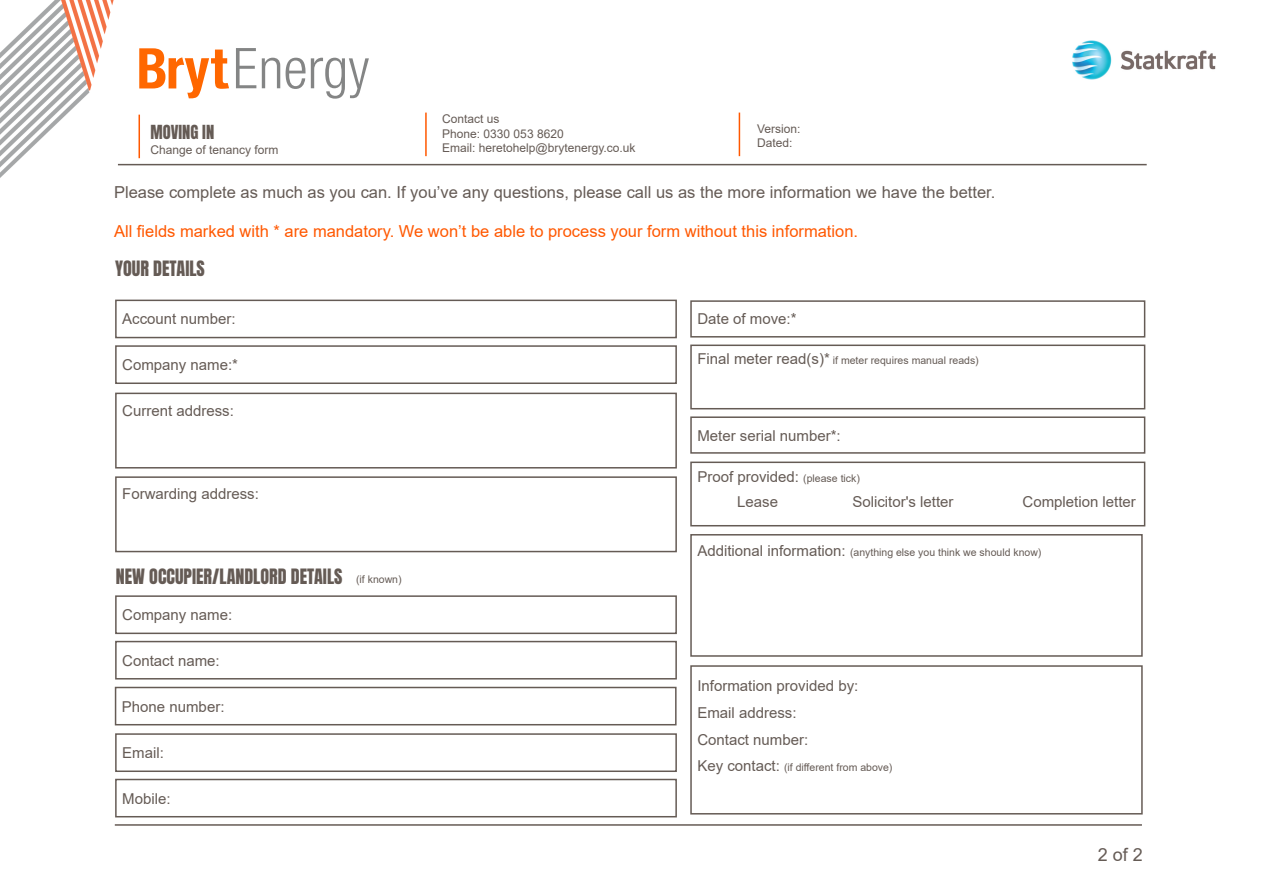
<style>
.page{position:relative;width:1263px;height:893px;background:#fff}
.page>*{position:absolute;margin:0;border:0;box-sizing:border-box;transform-origin:0 0}
.t1{font:18px "Anton";color:#655b55}
.t2{font:18px "Arial";color:#655b55}
.t3{font:16.5px "Arial";color:#655b55}
.t4{font:16.5px "Arial";color:#ff5800}
.t5{font:16.5px "Anton";color:#655b55}
.t6{font:15px "Arial";color:#655b55}
.t7{font:12px/14.4px "Arial";color:#655b55}
.t8{font:10.5px "Arial";color:#655b55}
.s1{font-size:15px}
.s2{font-size:10.5px}
.s3{font-style:inherit}
</style>
<div class="page">
<img style="left:1073px;top:40px;width:143px;height:40px">
<svg style="left:139px;top:48px;width:90px;height:50px"></svg>
<svg style="left:236px;top:48px;width:20px;height:40px"></svg>
<svg style="left:262px;top:58px;width:18px;height:30px"></svg>
<svg style="left:286px;top:58px;width:19px;height:31px"></svg>
<svg style="left:311px;top:58px;width:58px;height:41px"></svg>
<img style="left:0;top:0;width:126px;height:178px">
<hr style="left:118px;top:164px;width:1029px;height:1px;background:#655b55">
<hr style="left:139px;top:115px;width:1px;height:43px;background:#ff5800">
<hr style="left:115px;top:824px;width:1027px;height:2px;background:#655b55">
<div style="left:690px;top:534px;width:453px;height:123px;border:2px solid #655b55"></div>
<div style="left:690px;top:665px;width:453px;height:149px;border:2px solid #655b55"></div>
<div style="left:115px;top:393px;width:562px;height:75px;border:2px solid #655b55"></div>
<div style="left:690px;top:300px;width:455px;height:38px;border:2px solid #655b55"></div>
<div style="left:115px;top:779px;width:562px;height:38px;border:2px solid #655b55"></div>
<div style="left:115px;top:476px;width:562px;height:76px;border:2px solid #655b55"></div>
<div style="left:115px;top:733px;width:562px;height:39px;border:2px solid #655b55"></div>
<div style="left:115px;top:687px;width:561px;height:38px;border:2px solid #655b55"></div>
<div style="left:115px;top:641px;width:562px;height:38px;border:2px solid #655b55"></div>
<div style="left:115px;top:595px;width:562px;height:39px;border:2px solid #655b55"></div>
<div style="left:115px;top:300px;width:562px;height:38px;border:2px solid #655b55"></div>
<div style="left:115px;top:345px;width:562px;height:39px;border:2px solid #655b55"></div>
<div style="left:690px;top:345px;width:455px;height:64px;border:2px solid #655b55"></div>
<div style="left:690px;top:416px;width:455px;height:38px;border:2px solid #655b55"></div>
<div style="left:690px;top:462px;width:455px;height:64px;border:2px solid #655b55"></div>
<hr style="left:425px;top:113px;width:2px;height:43px;background:#ff5800">
<hr style="left:739px;top:113px;width:1px;height:43px;background:#ff5800">
<p class="t7" style="left:442px;top:112px;width:195px">Contact us<br>Phone: 0330 053 8620<br>Email: heretohelp@brytenergy.co.uk</p>
<p class="t3" style="left:114px;top:180px;width:883px">Please complete as much as you can. If you’ve any questions, please call us as the more information we have the better.</p>
<p class="t4" style="left:114px;top:220px;width:746px">All fields marked with * are mandatory. We won’t be able to process your form without this information.</p>
<p class="t1" style="left:115px;top:259px;width:91px">YOUR DETAILS</p>
<p class="t6" style="left:122px;top:309px;width:115px">Account number:</p>
<p class="t7" style="left:757px;top:121px;width:45px">Version:<br>Dated:</p>
<p class="t5" style="left:150px;top:123px;width:65px">MOVING IN</p>
<p class="t7" style="left:150px;top:143px;width:130px">Change of tenancy form</p>
<p class="t6" style="left:697px;top:309px;width:101px">Date of move:*</p>
<p class="t8" style="left:697px;top:353px;width:283px"><span class="s1">Final meter read(s)*</span> if meter requires manual reads)</p>
<p class="t6" style="left:122px;top:354px;width:117px">Company name:*</p>
<p class="t6" style="left:122px;top:400px;width:113px">Current address:</p>
<p class="t6" style="left:122px;top:484px;width:138px">Forwarding address:</p>
<p class="t1" style="left:116px;top:567px;width:228px">NEW OCCUPIER/LANDLORD DETAILS</p>
<p class="t6" style="left:122px;top:605px;width:112px">Company name:</p>
<p class="t6" style="left:122px;top:650px;width:99px">Contact name:</p>
<p class="t6" style="left:122px;top:696px;width:104px">Phone number:</p>
<p class="t6" style="left:122px;top:742px;width:43px">Email:</p>
<p class="t6" style="left:122px;top:788px;width:50px">Mobile:</p>
<p class="t8" style="left:356px;top:572px;width:47px">(if known)</p>
<p class="t6" style="left:697px;top:426px;width:145px">Meter serial number*:</p>
<p class="t6" style="left:697px;top:466px;width:164px">Proof provided: <span class="s2">(please tick)</span></p>
<p class="t6" style="left:737px;top:491px;width:42px">Lease</p>
<p class="t6" style="left:852px;top:492px;width:103px">Solicitor<span class="s3">'</span>s letter</p>
<p class="t6" style="left:1022px;top:492px;width:115px">Completion letter</p>
<p class="t8" style="left:697px;top:545px;width:346px"><span class="s1">Additional information:</span> (anything else you think we should know)</p>
<p class="t6" style="left:697px;top:675px;width:162px">Information provided by:</p>
<p class="t6" style="left:697px;top:703px;width:101px">Email address:</p>
<p class="t6" style="left:697px;top:730px;width:112px">Contact number:</p>
<p class="t8" style="left:697px;top:760px;width:197px"><span class="s1">Key contact:</span> (if different from above)</p>
<p class="t2" style="left:1098px;top:843px;width:47px">2 of 2</p>
</div>
